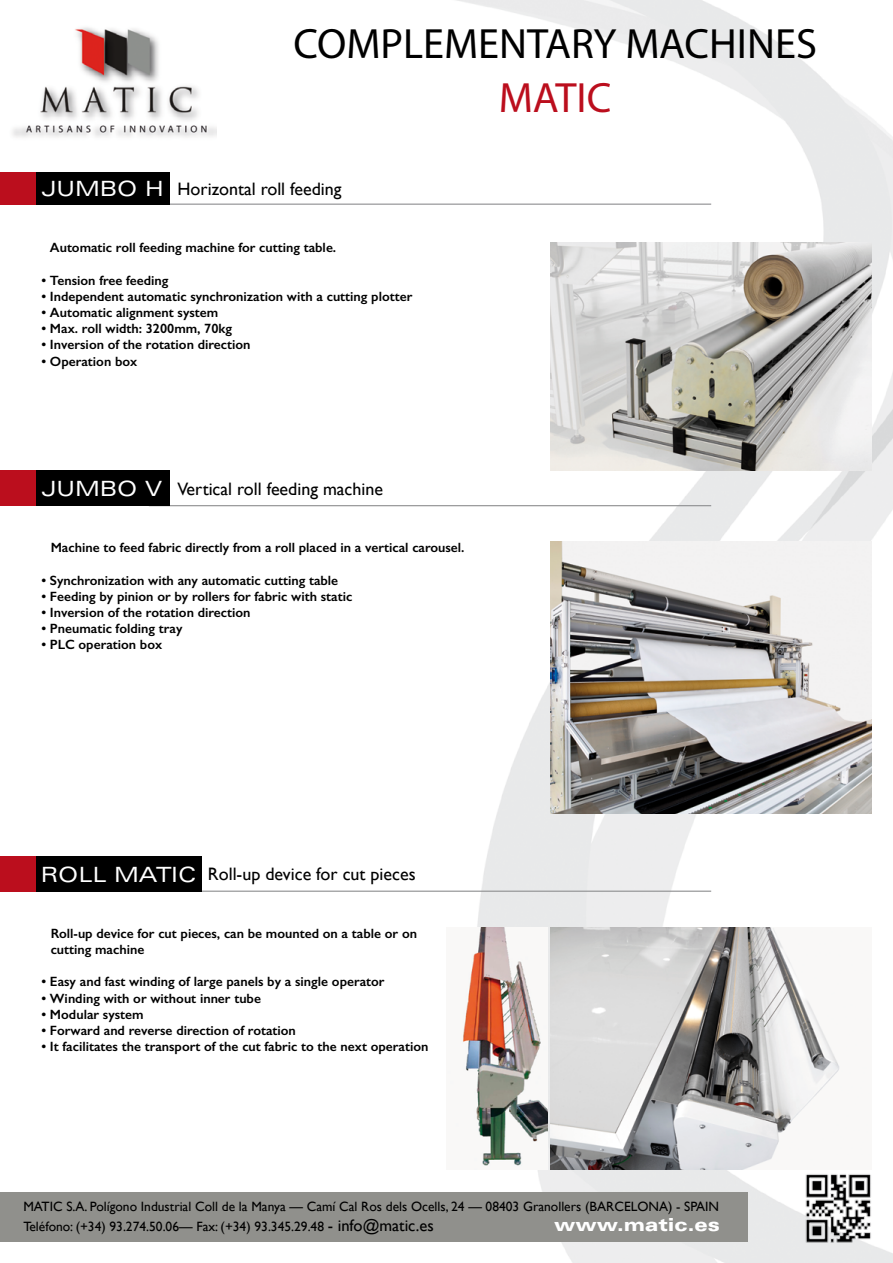
<style>
.page{position:relative;width:893px;height:1263px;background:#fff}
.page>*{position:absolute;margin:0;border:0;box-sizing:border-box;transform-origin:0 0}
.t1{font:42.45px "Myriad Pro";color:#000}
.t2{font:42.45px "Myriad Pro";letter-spacing:-.005em;color:#bb0e1d}
.t3{font:expanded 21px "Univers LT Std";color:#fff}
.t4{font:18px "Gill Sans";color:#000}
.t5{font:900 expanded 18px "Univers LT Std";color:#fff}
.t6{font:600 13.5px/16.2px "Gill Sans";color:#000}
.t7{font:13.5px/19.8px "Gill Sans";color:#000}
.s1{font-size:16.5px}
</style>
<div class="page">
<img style="left:149px;top:0;width:744px;height:1263px">
<hr style="left:149px;top:204px;width:562px;height:1px;background:#8d8e90">
<hr style="left:149px;top:505px;width:562px;height:1px;background:#8d8e90">
<hr style="left:149px;top:891px;width:562px;height:1px;background:#8d8e90">
<img style="left:12px;top:4px;width:205px;height:141px">
<div style="left:9px;top:172px;width:161px;height:33px;background:#000"></div>
<div style="left:9px;top:470px;width:161px;height:36px;background:#000"></div>
<div style="left:9px;top:856px;width:193px;height:36px;background:#000"></div>
<div style="left:0;top:1192px;width:747px;height:50px;background:#90908c"></div>
<img style="left:551px;top:927px;width:321px;height:243px">
<img style="left:551px;top:242px;width:321px;height:228px">
<img style="left:551px;top:542px;width:321px;height:271px">
<img style="left:802px;top:1168px;width:75px;height:81px">
<div style="left:0;top:172px;width:36px;height:33px;background:#bb0e1d"></div>
<div style="left:0;top:470px;width:36px;height:36px;background:#bb0e1d"></div>
<div style="left:0;top:856px;width:36px;height:36px;background:#bb0e1d"></div>
<img style="left:446px;top:927px;width:102px;height:243px">
<h1 class="t1" style="left:293px;top:17px;width:525px">COMPLEMENTARY MACHINES</h1>
<h1 class="t2" style="left:499px;top:71px;width:114px">MATIC</h1>
<h2 class="t3" style="left:41px;top:176px;width:124px">JUMBO H</h2>
<h3 class="t4" style="left:178px;top:178px;width:166px">Horizontal roll feeding</h3>
<p class="t6" style="left:50px;top:239px;width:288px">Automatic roll feeding machine for cutting table.</p>
<p class="t6" style="left:41px;top:272px;width:128px">• Tension free feeding</p>
<p class="t6" style="left:41px;top:288px;width:372px">• Independent automatic synchronization with a cutting plotter</p>
<p class="t6" style="left:41px;top:304px;width:178px">• Automatic alignment system</p>
<p class="t6" style="left:41px;top:320px;width:192px">• Max. roll width: 3200mm, 70kg</p>
<p class="t6" style="left:41px;top:337px;width:210px">• Inversion of the rotation direction</p>
<p class="t6" style="left:41px;top:353px;width:97px">• Operation box</p>
<h2 class="t3" style="left:41px;top:476px;width:123px">JUMBO V</h2>
<h3 class="t4" style="left:178px;top:478px;width:207px">Vertical roll feeding machine</h3>
<p class="t6" style="left:51px;top:539px;width:415px">Machine to feed fabric directly from a roll placed in a vertical carousel.</p>
<p class="t6" style="left:41px;top:572px;width:298px">• Synchronization with any automatic cutting table</p>
<p class="t6" style="left:41px;top:588px;width:312px">• Feeding by pinion or by rollers for fabric with static</p>
<p class="t6" style="left:41px;top:604px;width:210px">• Inversion of the rotation direction</p>
<p class="t6" style="left:41px;top:620px;width:142px">• Pneumatic folding tray</p>
<p class="t6" style="left:41px;top:637px;width:122px">• PLC operation box</p>
<h2 class="t3" style="left:41px;top:862px;width:157px">ROLL MATIC</h2>
<h3 class="t4" style="left:208px;top:863px;width:209px">Roll-up device for cut pieces</h3>
<p class="t6" style="left:51px;top:925px;width:368px">Roll-up device for cut pieces, can be mounted on a table or on cutting machine</p>
<p class="t6" style="left:41px;top:973px;width:345px">• Easy and fast winding of large panels by a single operator</p>
<p class="t6" style="left:41px;top:990px;width:221px">• Winding with or without inner tube</p>
<p class="t6" style="left:41px;top:1006px;width:104px">• Modular system</p>
<p class="t6" style="left:41px;top:1022px;width:256px">• Forward and reverse direction of rotation</p>
<p class="t6" style="left:41px;top:1038px;width:388px">• It facilitates the transport of the cut fabric to the next operation</p>
<p class="t7" style="left:23px;top:1197px;width:697px">MATIC S.A. Polígono Industrial Coll de la Manya — Camí Cal Ros dels Ocells, 24 — 08403 Granollers (BARCELONA) - SPAIN<br>Teléfono: (+34) 93.274.50.06— Fax: (+34) 93.345.29.48 <span class="s1">- info@matic.es</span></p>
<h3 class="t5" style="left:554px;top:1214px;width:167px">www.matic.es</h3>
</div>
